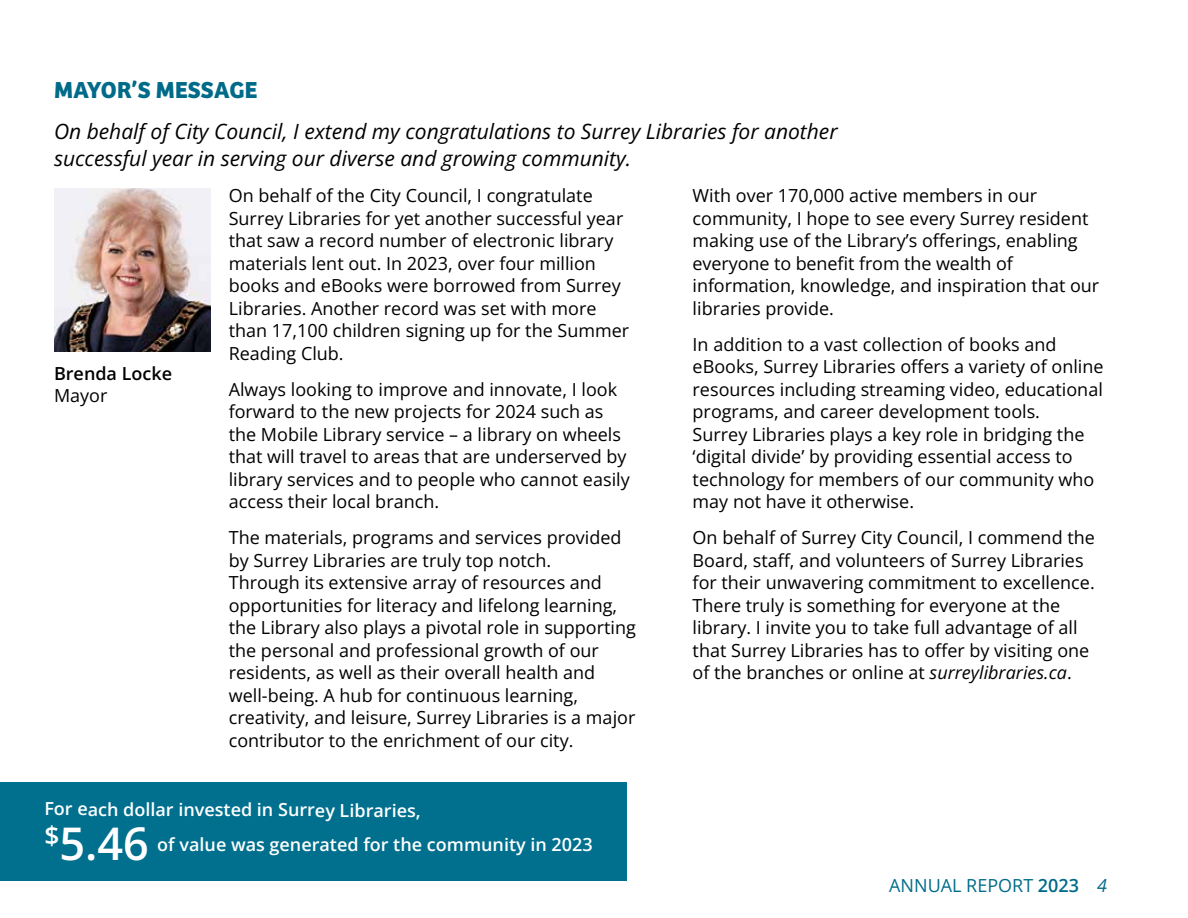
<style>
.page{position:relative;width:1188px;height:918px;background:#fff}
.page>*{position:absolute;margin:0;border:0;box-sizing:border-box;transform-origin:0 0}
.t1{font:600 45px "Open Sans";color:#fff}
.t2{font:700 24px "Bree";letter-spacing:.01em;color:#006b89}
.t3{font:italic 21px/27px "Open Sans";color:#000}
.t4{font:18px/22.5px "Open Sans";color:#000}
.t5{font:600 18px "Open Sans";color:#fff}
.t6{font:18px "Open Sans";color:#006b89}
.t7{font:600 18px "Open Sans";color:#000}
.s1{font-style:italic}
.s2{font-weight:600}
</style>
<div class="page">
<img style="left:54px;top:188px;width:157px;height:163px">
<div style="left:0;top:782px;width:626px;height:99px;background:#00708e"></div>
<h2 class="t2" style="left:54px;top:71px;width:205px">MAYOR’S MESSAGE</h2>
<p class="t3" style="left:54px;top:117px;width:785px">On behalf of City Council, I extend my congratulations to Surrey Libraries for another successful year in serving our diverse and growing community.</p>
<p class="t4" style="left:229px;top:184px;width:402px">On behalf of the City Council, I congratulate Surrey Libraries for yet another successful year that saw a record number of electronic library materials lent out. In 2023, over four million books and eBooks were borrowed from Surrey Libraries. Another record was set with more than 17,100 children signing up for the Summer Reading Club.</p>
<p class="t4" style="left:229px;top:377px;width:403px">Always looking to improve and innovate, I look forward to the new projects for 2024 such as the Mobile Library service – a library on wheels that will travel to areas that are underserved by library services and to people who cannot easily access their local branch.</p>
<p class="t4" style="left:229px;top:526px;width:409px">The materials, programs and services provided by Surrey Libraries are truly top notch.<br>Through its extensive array of resources and opportunities for literacy and lifelong learning, the Library also plays a pivotal role in supporting the personal and professional growth of our residents, as well as their overall health and well-being. A hub for continuous learning, creativity, and leisure, Surrey Libraries is a major contributor to the enrichment of our city.</p>
<p class="t4" style="left:693px;top:184px;width:408px">With over 170,000 active members in our community, I hope to see every Surrey resident making use of the Library’s offerings, enabling everyone to benefit from the wealth of information, knowledge, and inspiration that our libraries provide.</p>
<p class="t4" style="left:693px;top:332px;width:412px">In addition to a vast collection of books and eBooks, Surrey Libraries offers a variety of online resources including streaming video, educational programs, and career development tools.<br>Surrey Libraries plays a key role in bridging the ‘digital divide’ by providing essential access to technology for members of our community who may not have it otherwise.</p>
<p class="t4" style="left:693px;top:526px;width:404px">On behalf of Surrey City Council, I commend the Board, staff, and volunteers of Surrey Libraries for their unwavering commitment to excellence.<br>There truly is something for everyone at the library. I invite you to take full advantage of all that Surrey Libraries has to offer by visiting one of the branches or online at <span class="s1">surreylibraries.ca</span>.</p>
<p class="t7" style="left:54px;top:361px;width:120px">Brenda Locke</p>
<p class="t4" style="left:54px;top:384px;width:55px">Mayor</p>
<p class="t5" style="left:44px;top:797px;width:378px">For each dollar invested in Surrey Libraries,</p>
<h1 class="t1" style="left:44px;top:813px;width:106px"><sup>$</sup>5.46</h1>
<p class="t5" style="left:157px;top:832px;width:437px">of value was generated for the community in 2023</p>
<p class="t6" style="left:889px;top:873px;width:219px">ANNUAL REPORT <span class="s2">2023</span> <span class="s1">4</span></p>
</div>
